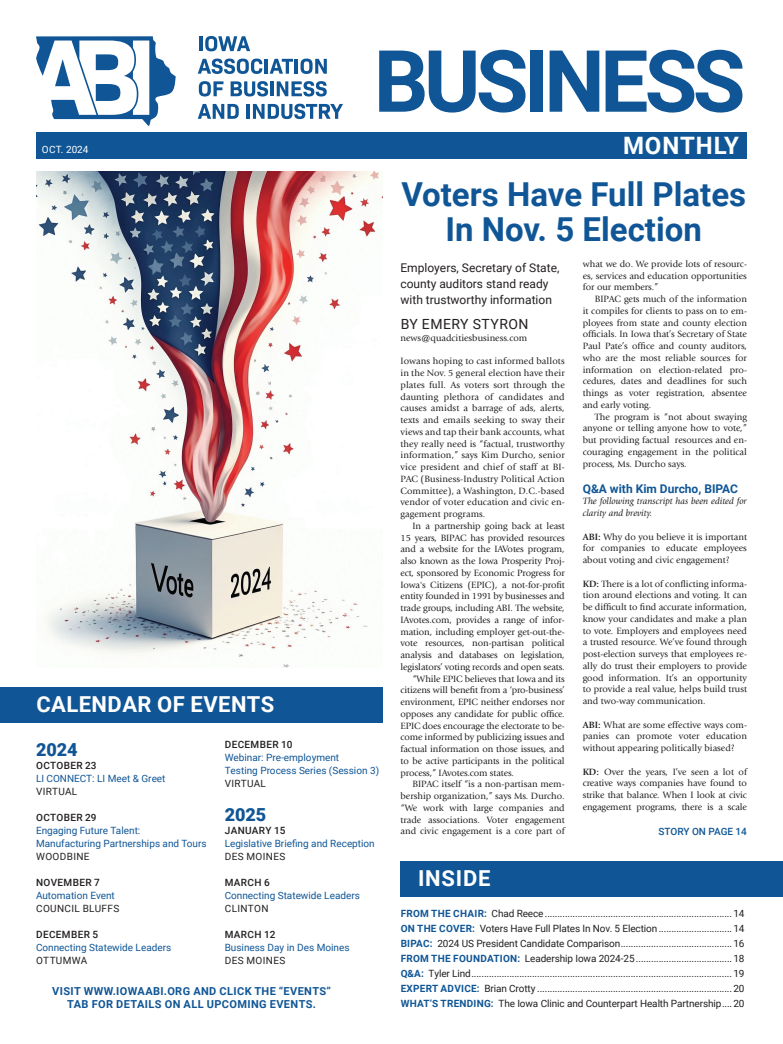
<style>
.page{position:relative;width:783px;height:1044px;background:#fff}
.page>*{position:absolute;margin:0;border:0;box-sizing:border-box;transform-origin:0 0}
.t1{font:700 86px "Roboto";letter-spacing:-.055em;color:#105696}
.cutline{font:700 33px/35px "Roboto";color:#105696;text-align:center}
.t2{font:700 24px "Roboto";letter-spacing:.035em;color:#fff}
.t3{font:700 22px "Roboto";letter-spacing:.02em;color:#fff}
.t4{font:900 18px "Roboto";color:#105696}
.cutline-2{font:14px "Roboto";letter-spacing:.035em;color:#231f20}
.t5{font:12px/16px "Roboto";color:#231f20}
.t6{font:700 12px "Roboto";color:#105696}
.t7{font:700 11px "Roboto";letter-spacing:.035em;color:#105696}
.t8{font:10px "Roboto";letter-spacing:-.01em;color:#231f20}
.t9{font:10px "Roboto";color:#105696}
.t10{font:500 10px "Roboto";letter-spacing:.035em;color:#231f20}
.t11{font:10px "Roboto";letter-spacing:.035em;color:#231f20}
.t12{font:500 10px "Roboto";color:#105696}
.t13{font:10px "Roboto";color:#fff}
.body_text{font:9.5px/11.8px "Giovanni Std";color:#231f20;text-align:justify}
.body_text-2{font:italic 9.5px/11.8px "Giovanni Std";color:#231f20}
.s1{font-weight:700}
.s2{font-weight:700;color:#105696}
</style>
<div class="page">
<div style="left:0;top:687px;width:382px;height:36px;background:#105696"></div>
<div style="left:400px;top:861px;width:383px;height:36px;background:#105696"></div>
<div style="left:36px;top:132px;width:711px;height:27px;background:#105696"></div>
<svg style="left:36px;top:36px;width:140px;height:90px"></svg>
<hr style="left:199px;top:36px;width:4px;height:15px;background:#105696">
<svg style="left:205px;top:36px;width:45px;height:15px"></svg>
<svg style="left:198px;top:59px;width:64px;height:15px"></svg>
<hr style="left:265px;top:59px;width:3px;height:15px;background:#105696">
<svg style="left:270px;top:59px;width:23px;height:15px"></svg>
<hr style="left:295px;top:59px;width:3px;height:15px;background:#105696">
<svg style="left:301px;top:59px;width:26px;height:15px"></svg>
<svg style="left:199px;top:81px;width:25px;height:16px"></svg>
<svg style="left:231px;top:81px;width:37px;height:16px"></svg>
<hr style="left:270px;top:81px;width:4px;height:15px;background:#105696">
<svg style="left:277px;top:81px;width:50px;height:16px"></svg>
<svg style="left:198px;top:104px;width:41px;height:15px"></svg>
<hr style="left:247px;top:104px;width:3px;height:15px;background:#105696">
<svg style="left:253px;top:104px;width:90px;height:15px"></svg>
<img style="left:36px;top:171px;width:346px;height:496px">
<p class="t1" style="left:374px;top:21px;width:373px">BUSINESS</p>
<p class="t13" style="left:42px;top:142px;width:48px">OCT. 2024</p>
<p class="t2" style="left:623px;top:128px;width:117px">MONTHLY</p>
<p class="t3" style="left:36px;top:689px;width:240px">CALENDAR OF EVENTS</p>
<p class="t4" style="left:36px;top:737px;width:43px">2024</p>
<p class="t10" style="left:36px;top:759px;width:62px">OCTOBER 23</p>
<p class="t9" style="left:36px;top:772px;width:131px">LI CONNECT: LI Meet &amp; Greet</p>
<p class="t11" style="left:36px;top:785px;width:43px">VIRTUAL</p>
<p class="t10" style="left:36px;top:811px;width:62px">OCTOBER 29</p>
<p class="t9" style="left:36px;top:824px;width:106px">Engaging Future Talent:</p>
<p class="t9" style="left:36px;top:837px;width:172px">Manufacturing Partnerships and Tours</p>
<p class="t11" style="left:36px;top:850px;width:55px">WOODBINE</p>
<p class="t10" style="left:36px;top:876px;width:65px">NOVEMBER 7</p>
<p class="t9" style="left:36px;top:889px;width:80px">Automation Event</p>
<p class="t11" style="left:36px;top:902px;width:85px">COUNCIL BLUFFS</p>
<p class="t10" style="left:36px;top:928px;width:64px">DECEMBER 5</p>
<p class="t9" style="left:36px;top:941px;width:137px">Connecting Statewide Leaders</p>
<p class="t11" style="left:36px;top:954px;width:53px">OTTUMWA</p>
<p class="t10" style="left:225px;top:737px;width:69px">DECEMBER 10</p>
<p class="t9" style="left:225px;top:750px;width:116px">Webinar: Pre-employment</p>
<p class="t9" style="left:225px;top:763px;width:156px">Testing Process Series (Session 3)</p>
<p class="t11" style="left:225px;top:776px;width:43px">VIRTUAL</p>
<p class="t4" style="left:225px;top:802px;width:43px">2025</p>
<p class="t10" style="left:225px;top:824px;width:62px">JANUARY 15</p>
<p class="t9" style="left:225px;top:837px;width:152px">Legislative Briefing and Reception</p>
<p class="t11" style="left:225px;top:850px;width:62px">DES MOINES</p>
<p class="t10" style="left:225px;top:876px;width:47px">MARCH 6</p>
<p class="t9" style="left:225px;top:889px;width:137px">Connecting Statewide Leaders</p>
<p class="t11" style="left:225px;top:902px;width:45px">CLINTON</p>
<p class="t10" style="left:225px;top:928px;width:52px">MARCH 12</p>
<p class="t9" style="left:225px;top:941px;width:126px">Business Day in Des Moines</p>
<p class="t11" style="left:225px;top:954px;width:62px">DES MOINES</p>
<p class="t7" style="left:52px;top:983px;width:280px">VISIT WWW.IOWAABI.ORG AND CLICK THE “EVENTS”</p>
<p class="t7" style="left:67px;top:996px;width:250px">TAB FOR DETAILS ON ALL UPCOMING EVENTS.</p>
<p class="cutline" style="left:401px;top:175px;width:346px">Voters Have Full Plates<br>In Nov. 5 Election</p>
<p class="t5" style="left:400px;top:260px;width:160px">Employers, Secretary of State, county auditors stand ready with trustworthy information</p>
<p class="cutline-2" style="left:401px;top:314px;width:129px">BY EMERY STYRON</p>
<p class="body_text" style="left:400px;top:332px;width:128px">news@quadcitiesbusiness.com</p>
<p class="body_text" style="left:400px;top:356px;width:166px">Iowans hoping to cast informed ballots in the Nov. 5 general election have their plates full. As voters sort through the daunting plethora of candidates and causes amidst a barrage of ads, alerts, texts and emails seeking to sway their views and tap their bank accounts, what they really need is “factual, trustworthy information,” says Kim Durcho, senior vice president and chief of staff at BI-PAC (Business-Industry Political Action Committee), a Washington, D.C.-based vendor of voter education and civic en&shy;gagement programs.</p>
<p class="body_text" style="left:400px;top:520px;width:166px;text-indent:12px">In a partnership going back at least 15 years, BIPAC has provided resources and a website for the IAVotes program, also known as the Iowa Prosperity Proj&shy;ect, sponsored by Economic Progress for Iowa's Citizens (EPIC), a not-for-profit entity founded in 1991 by businesses and trade groups, including ABI. The website, IAvotes.com, provides a range of infor&shy;mation, including employer get-out-the&shy;vote resources, non-partisan political analysis and databases on legislation, legislators’ voting records and open seats.</p>
<p class="body_text" style="left:400px;top:673px;width:166px;text-indent:12px">“While EPIC believes that Iowa and its citizens will benefit from a ‘pro-business’ environment, EPIC neither endorses nor opposes any candidate for public office.<br>EPIC does encourage the electorate to be&shy;come informed by publicizing issues and factual information on those issues, and to be active participants in the political process,” IAvotes.com states.</p>
<p class="body_text" style="left:400px;top:779px;width:166px;text-indent:12px">BIPAC itself “is a non-partisan mem&shy;bership organization,” says Ms. Durcho. “We work with large companies and trade associations. Voter engagement and civic engagement is a core part of</p>
<p class="t3" style="left:418px;top:863px;width:74px">INSIDE</p>
<p class="body_text" style="left:583px;top:258px;width:166px">what we do. We provide lots of resourc&shy;es, services and education opportunities for our members.”</p>
<p class="body_text" style="left:583px;top:293px;width:166px;text-indent:12px">BIPAC gets much of the information it compiles for clients to pass on to em&shy;ployees from state and county election officials. In Iowa that’s Secretary of State Paul Pate’s office and county auditors, who are the most reliable sources for information on election-related pro&shy;cedures, dates and deadlines for such things as voter registration, absentee and early voting.</p>
<p class="body_text" style="left:583px;top:411px;width:166px;text-indent:12px">The program is “not about swaying anyone or telling anyone how to vote,” but providing factual resources and en&shy;couraging engagement in the political process, Ms. Durcho says.</p>
<p class="t6" style="left:583px;top:480px;width:157px">Q&amp;A with Kim Durcho, BIPAC</p>
<p class="body_text-2" style="left:583px;top:496px;width:166px">The following transcript has been edited for clarity and brevity.</p>
<p class="body_text" style="left:583px;top:531px;width:166px"><span class="s1">ABI:</span> Why do you believe it is important for companies to educate employees about voting and civic engagement?</p>
<p class="body_text" style="left:583px;top:578px;width:166px"><span class="s1">KD:</span> There is a lot of conflicting informa&shy;tion around elections and voting. It can be difficult to find accurate information, know your candidates and make a plan to vote. Employers and employees need a trusted resource. We’ve found through post-election surveys that employees re&shy;ally do trust their employers to provide good information. It’s an opportunity to provide a real value, helps build trust and two-way communication.</p>
<p class="body_text" style="left:583px;top:719px;width:166px"><span class="s1">ABI:</span> What are some effective ways com&shy;panies can promote voter education without appearing politically biased?</p>
<p class="body_text" style="left:583px;top:766px;width:166px"><span class="s1">KD:</span> Over the years, I’ve seen a lot of creative ways companies have found to strike that balance. When I look at civic engagement programs, there is a scale</p>
<p class="t12" style="left:659px;top:824px;width:90px">STORY ON PAGE 14</p>
<p class="t8" style="left:401px;top:906px;width:345px"><span class="s2">FROM THE CHAIR:</span> Chad Reece..........................................................................14</p>
<p class="t8" style="left:401px;top:921px;width:345px"><span class="s2">ON THE COVER:</span> Voters Have Full Plates In Nov. 5 Election.............................14</p>
<p class="t8" style="left:401px;top:936px;width:345px"><span class="s2">BIPAC:</span> 2024 US President Candidate Comparison............................................16</p>
<p class="t8" style="left:401px;top:951px;width:345px"><span class="s2">FROM THE FOUNDATION:</span> Leadership Iowa 2024-25......................................18</p>
<p class="t8" style="left:401px;top:966px;width:345px"><span class="s2">Q&amp;A:</span> Tyler Lind.......................................................................................................19</p>
<p class="t8" style="left:401px;top:981px;width:345px"><span class="s2">EXPERT ADVICE:</span> Brian Crotty .............................................................................20</p>
<p class="t8" style="left:401px;top:996px;width:345px"><span class="s2">WHAT’S TRENDING:</span> The Iowa Clinic and Counterpart Health Partnership....20</p>
</div>
